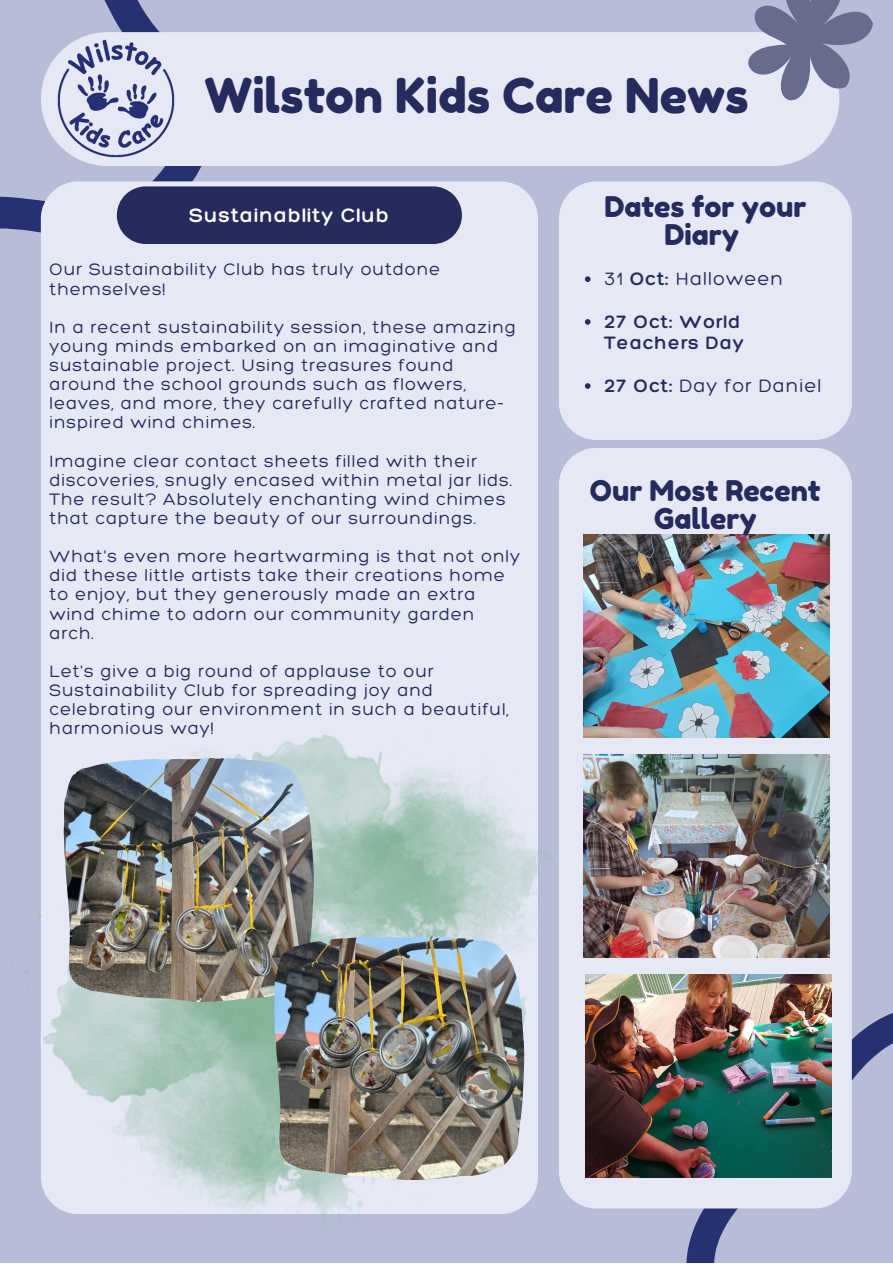
<style>
.page{position:relative;width:893px;height:1264px;background:#fff}
.page>*{position:absolute;margin:0;border:0;box-sizing:border-box;transform-origin:0 0}
.t1{font:48px "Fredoka One";color:#252b5c}
.t2{font:28.5px/28px "Fredoka One";color:#252b5c;text-align:center}
.t3{font:300 21px "Hero";letter-spacing:.05em;color:#fff}
.t4{font:300 19.5px "Hero";letter-spacing:.05em;color:#252b5c}
.t5{font:300 19.5px/21.3px "Hero";letter-spacing:.05em;color:#252b5c}
.t6{font:300 18px/19px "Hero";letter-spacing:.05em;color:#252b5c}
.s1{font-style:inherit}
</style>
<div class="page">
<div style="left:0;top:0;width:892px;height:1262px;background:#b8bdd7"></div>
<svg style="left:0;top:0;width:202px;height:233px"></svg>
<div style="left:41px;top:181px;width:497px;height:1032px;background:#e6e9f5;border-radius:37px"></div>
<img style="left:11px;top:687px;width:556px;height:537px">
<div style="left:559px;top:181px;width:292px;height:259px;background:#e6e9f5;border-radius:37px"></div>
<svg style="left:645px;top:936px;width:247px;height:326px"></svg>
<div style="left:559px;top:448px;width:292px;height:760px;background:#e6e9f5;border-radius:37px"></div>
<img style="left:585px;top:974px;width:246px;height:203px">
<div style="left:41px;top:32px;width:798px;height:134px;background:#e6e9f5;border-radius:67px"></div>
<svg style="left:748px;top:0;width:124px;height:122px"></svg>
<img style="left:49px;top:34px;width:126px;height:132px">
<div style="left:117px;top:186px;width:345px;height:58px;background:#252b5c"></div>
<img style="left:583px;top:755px;width:246px;height:202px">
<img style="left:583px;top:535px;width:246px;height:202px">
<img style="left:64px;top:757px;width:249px;height:244px">
<img style="left:274px;top:936px;width:250px;height:243px">
<svg style="left:585px;top:276px;width:5px;height:6px"></svg>
<svg style="left:585px;top:319px;width:5px;height:6px"></svg>
<svg style="left:585px;top:383px;width:5px;height:6px"></svg>
<p class="t1" style="left:204px;top:66px;width:545px">Wilston Kids Care News</p>
<p class="t3" style="left:190px;top:202px;width:201px">Sustainablity Club</p>
<p class="t6" style="left:49px;top:260px;width:392px">Our Sustainability Club has truly outdone themselves!</p>
<p class="t6" style="left:49px;top:317px;width:468px">In a recent sustainability session, these amazing young minds embarked on an imaginative and sustainable project. Using treasures found around the school grounds such as flowers, leaves, and more, they carefully crafted nature&shy;inspired wind chimes.</p>
<p class="t6" style="left:49px;top:451px;width:464px">Imagine clear contact sheets filled with their discoveries, snugly encased within metal jar lids.<br>The result? Absolutely enchanting wind chimes that capture the beauty of our surroundings.</p>
<p class="t6" style="left:49px;top:546px;width:472px">What's even more heartwarming is that not only did these little artists take their creations home to enjoy, but they generously made an extra wind chime to adorn our community garden arch.</p>
<p class="t6" style="left:49px;top:661px;width:461px">Let's give a big round of applause to our Sustainability Club for spreading joy and celebrating our environment in such a beautiful, harmonious way!</p>
<p class="t2" style="left:604px;top:193px;width:203px">Dates for your<br>Diary</p>
<p class="t4" style="left:604px;top:267px;width:180px">31 <span class="s1">Oct:</span> Halloween</p>
<p class="t5" style="left:604px;top:310px;width:141px">27 Oct: World<br>Teachers Day</p>
<p class="t4" style="left:604px;top:373px;width:218px"><span class="s1">27 Oct:</span> Day for Daniel</p>
<p class="t2" style="left:590px;top:476px;width:232px">Our Most Recent<br>Gallery</p>
</div>
